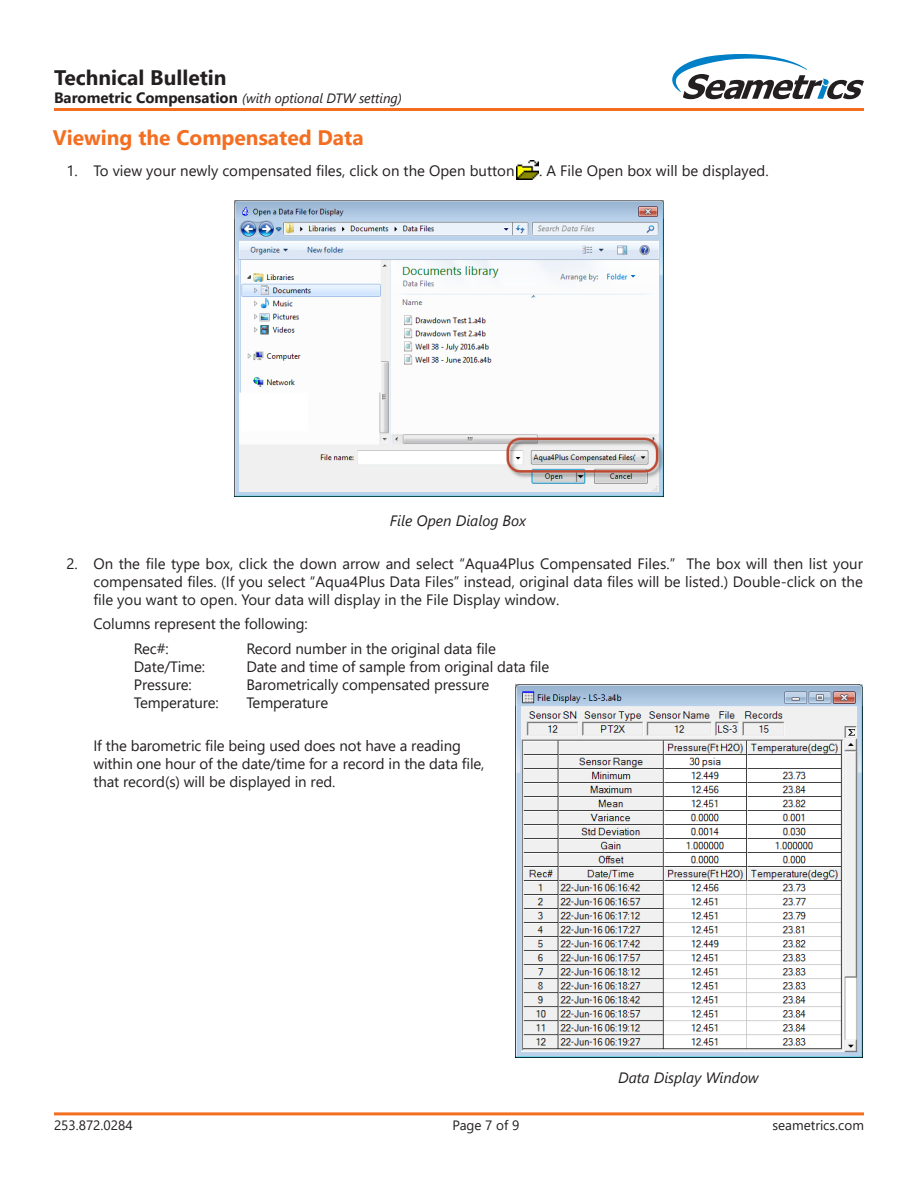
<style>
.page{position:relative;width:918px;height:1188px;background:#fff}
.page>*{position:absolute;margin:0;border:0;box-sizing:border-box;transform-origin:0 0}
.Heading_1{font:700 21px "Segoe UI";color:#f36e21}
.t1{font:700 21px "Segoe UI";color:#231f20}
.Main_Text__Indented{font:15px/18px "Segoe UI";letter-spacing:-.01em;color:#231f20;text-align:justify}
.Indented_tabbed_list{font:15px "Segoe UI";letter-spacing:-.01em;color:#231f20}
.t2{font:italic 15px "Segoe UI";color:#231f20}
.t3{font:italic 13.5px "Segoe UI";color:#231f20}
.t4{font:13.5px "Segoe UI";color:#231f20}
.s1{font-weight:700;font-style:normal;font-size:15px}
</style>
<div class="page">
<hr style="left:54px;top:1112px;width:810px;height:3px;background:#f36e21">
<svg style="left:672px;top:54px;width:192px;height:45px"></svg>
<hr style="left:54px;top:108px;width:810px;height:3px;background:#f36e21">
<img style="left:516px;top:160px;width:23px;height:20px">
<img style="left:234px;top:200px;width:429px;height:296px">
<img style="left:515px;top:685px;width:348px;height:372px">
<h1 class="t1" style="left:54px;top:58px;width:174px">Technical Bulletin</h1>
<p class="t3" style="left:54px;top:87px;width:350px"><span class="s1">Barometric Compensation</span> (with optional DTW setting)</p>
<p class="Heading_1" style="left:53px;top:118px;width:312px">Viewing the Compensated Data</p>
<p class="Main_Text__Indented" style="left:66px;top:161px;width:450px">1. To view your newly compensated files, click on the Open button</p>
<p class="Main_Text__Indented" style="left:539px;top:161px;width:231px">. A File Open box will be displayed.</p>
<p class="t2" style="left:390px;top:509px;width:137px">File Open Dialog Box</p>
<p class="Main_Text__Indented" style="left:93px;top:553px;width:771px;text-indent:-27px">2. On the file type box, click the down arrow and select “Aqua4Plus Compensated Files.” The box will then list your compensated files. (If you select “Aqua4Plus Data Files” instead, original data files will be listed.) Double-click on the file you want to open. Your data will display in the File Display window.</p>
<p class="Main_Text__Indented" style="left:93px;top:614px;width:216px">Columns represent the following:</p>
<p class="Indented_tabbed_list" style="left:134px;top:635px;width:36px">Rec#:</p>
<p class="Indented_tabbed_list" style="left:246px;top:635px;width:251px">Record number in the original data file</p>
<p class="Indented_tabbed_list" style="left:134px;top:653px;width:73px">Date/Time:</p>
<p class="Indented_tabbed_list" style="left:246px;top:653px;width:304px">Date and time of sample from original data file</p>
<p class="Indented_tabbed_list" style="left:134px;top:671px;width:59px">Pressure:</p>
<p class="Indented_tabbed_list" style="left:246px;top:671px;width:244px">Barometrically compensated pressure</p>
<p class="Indented_tabbed_list" style="left:134px;top:689px;width:86px">Temperature:</p>
<p class="Indented_tabbed_list" style="left:246px;top:689px;width:83px">Temperature</p>
<p class="Main_Text__Indented" style="left:93px;top:735px;width:393px;text-align:left">If the barometric file being used does not have a reading within one hour of the date/time for a record in the data file, that record(s) will be displayed in red.</p>
<p class="t2" style="left:618px;top:1066px;width:142px">Data Display Window</p>
<p class="t4" style="left:54px;top:1113px;width:80px">253.872.0284</p>
<p class="t4" style="left:453px;top:1113px;width:68px">Page 7 of 9</p>
<p class="t4" style="left:772px;top:1113px;width:93px">seametrics.com</p>
</div>
